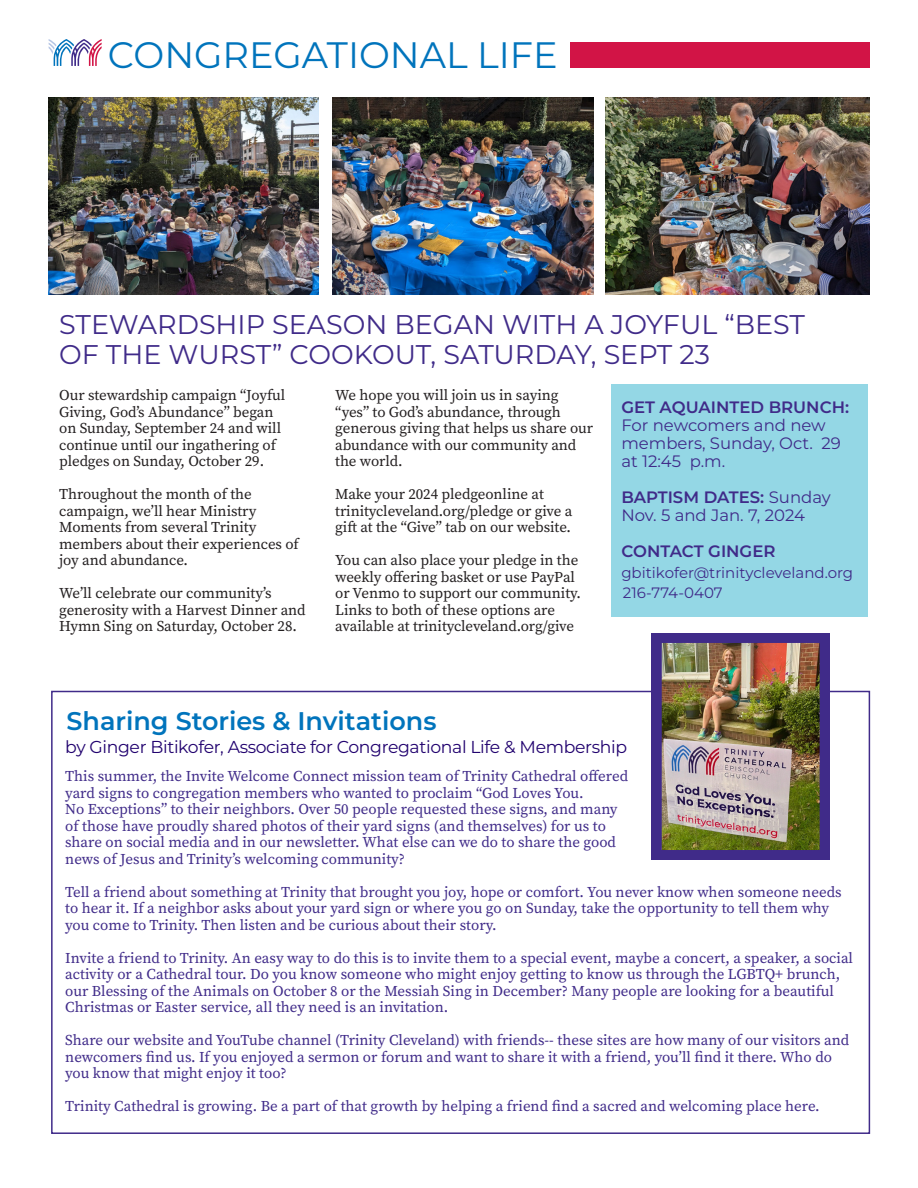
<style>
.page{position:relative;width:918px;height:1188px;background:#fff}
.page>*{position:absolute;margin:0;border:0;box-sizing:border-box;transform-origin:0 0}
.t1{font:36.75px "Montserrat";color:#0174bc}
.C_Head_2_Montserrat{font:27px/30px "Montserrat";color:#402b89}
.C_Head_2_Montserrat-2{font:600 25.5px "Montserrat";color:#0174bc}
.C_Head_2_Montserrat-3{font:17.25px "Montserrat";letter-spacing:-.02em;color:#22036f}
.C_Head_2_Montserrat-4{font:16.5px/18px "Montserrat";color:#402b89}
.C_Head_2_Montserrat-5{font:600 16.5px "Montserrat";color:#402b89}
.C_Head_2_Montserrat-6{font:15px/16.5px "Source Serif Variable";color:#402b89}
.t2{font:15px/16.5px "Source Serif Variable";letter-spacing:-.005em;color:#231f20}
.C_Head_2_Montserrat-7{font:15px "Montserrat";color:#402b89}
.s1{font-weight:600}
</style>
<div class="page">
<svg style="left:49px;top:39px;width:53px;height:27px"></svg>
<div style="left:570px;top:42px;width:299px;height:26px;background:#d21446"></div>
<div style="left:651px;top:633px;width:178px;height:227px;background:#402b89"></div>
<img style="left:663px;top:644px;width:156px;height:205px">
<div style="left:659px;top:640px;width:164px;height:213px;border:3px solid #402b89"></div>
<div style="left:611px;top:385px;width:257px;height:232px;background:#94d7e5"></div>
<img style="left:49px;top:97px;width:270px;height:197px">
<img style="left:606px;top:97px;width:264px;height:197px">
<img style="left:332px;top:97px;width:261px;height:197px">
<h1 class="t1" style="left:108px;top:30px;width:452px">CONGREGATIONAL LIFE</h1>
<p class="C_Head_2_Montserrat" style="left:59px;top:309px;width:747px">STEWARDSHIP SEASON BEGAN WITH A JOYFUL “BEST<br>OF THE WURST” COOKOUT, SATURDAY, SEPT 23</p>
<p class="t2" style="left:59px;top:387px;width:228px">Our stewardship campaign “Joyful<br>Giving, God’s Abundance” began on Sunday, September 24 and will continue until our ingathering of pledges on Sunday, October 29.</p>
<p class="t2" style="left:59px;top:486px;width:241px">Throughout the month of the campaign, we’ll hear Ministry<br>Moments from several Trinity members about their experiences of joy and abundance.</p>
<p class="t2" style="left:59px;top:585px;width:248px">We’ll celebrate our community’s generosity with a Harvest Dinner and<br>Hymn Sing on Saturday, October 28.</p>
<p class="t2" style="left:335px;top:387px;width:260px">We hope you will join us in saying “yes” to God’s abundance, through generous giving that helps us share our abundance with our community and the world.</p>
<p class="t2" style="left:335px;top:486px;width:239px">Make your 2024 pledgeonline at trinitycleveland.org/pledge or give a gift at the “Give” tab on our website.</p>
<p class="t2" style="left:335px;top:552px;width:247px">You can also place your pledge in the weekly offering basket or use PayPal or Venmo to support our community.<br>Links to both of these options are available at trinitycleveland.org/give</p>
<p class="C_Head_2_Montserrat-4" style="left:621px;top:398px;width:229px"><span class="s1">GET AQUAINTED BRUNCH:<br></span>For newcomers and new members, Sunday, Oct. 29 at 12:45 p.m.</p>
<p class="C_Head_2_Montserrat-4" style="left:621px;top:488px;width:211px"><span class="s1">BAPTISM DATES:</span> Sunday<br>Nov. 5 and Jan. 7, 2024</p>
<p class="C_Head_2_Montserrat-5" style="left:621px;top:540px;width:156px">CONTACT GINGER</p>
<p class="C_Head_2_Montserrat-7" style="left:621px;top:563px;width:233px">gbitikofer@trinitycleveland.org</p>
<p class="C_Head_2_Montserrat-7" style="left:623px;top:583px;width:101px">216-774-0407</p>
<p class="C_Head_2_Montserrat-2" style="left:67px;top:703px;width:372px">Sharing Stories &amp; Invitations</p>
<p class="C_Head_2_Montserrat-3" style="left:65px;top:735px;width:563px">by Ginger Bitikofer, Associate for Congregational Life &amp; Membership</p>
<p class="C_Head_2_Montserrat-6" style="left:65px;top:768px;width:564px">This summer, the Invite Welcome Connect mission team of Trinity Cathedral offered</p>
<p class="C_Head_2_Montserrat-6" style="left:65px;top:785px;width:520px">yard signs to congregation members who wanted to proclaim “God Loves You.</p>
<p class="C_Head_2_Montserrat-6" style="left:65px;top:801px;width:554px">No Exceptions” to their neighbors. Over 50 people requested these signs, and many</p>
<p class="C_Head_2_Montserrat-6" style="left:65px;top:818px;width:542px">of those have proudly shared photos of their yard signs (and themselves) for us to</p>
<p class="C_Head_2_Montserrat-6" style="left:65px;top:834px;width:552px">share on social media and in our newsletter. What else can we do to share the good news of Jesus and Trinity’s welcoming community?</p>
<p class="C_Head_2_Montserrat-6" style="left:65px;top:884px;width:778px">Tell a friend about something at Trinity that brought you joy, hope or comfort. You never know when someone needs to hear it. If a neighbor asks about your yard sign or where you go on Sunday, take the opportunity to tell them why you come to Trinity. Then listen and be curious about their story.</p>
<p class="C_Head_2_Montserrat-6" style="left:65px;top:950px;width:789px">Invite a friend to Trinity. An easy way to do this is to invite them to a special event, maybe a concert, a speaker, a social activity or a Cathedral tour. Do you know someone who might enjoy getting to know us through the LGBTQ+ brunch, our Blessing of the Animals on October 8 or the Messiah Sing in December? Many people are looking for a beautiful Christmas or Easter service, all they need is an invitation.</p>
<p class="C_Head_2_Montserrat-6" style="left:65px;top:1032px;width:786px">Share our website and YouTube channel (Trinity Cleveland) with friends-- these sites are how many of our visitors and newcomers find us. If you enjoyed a sermon or forum and want to share it with a friend, you’ll find it there. Who do you know that might enjoy it too?</p>
<p class="C_Head_2_Montserrat-6" style="left:65px;top:1098px;width:756px">Trinity Cathedral is growing. Be a part of that growth by helping a friend find a sacred and welcoming place here.</p>
</div>
